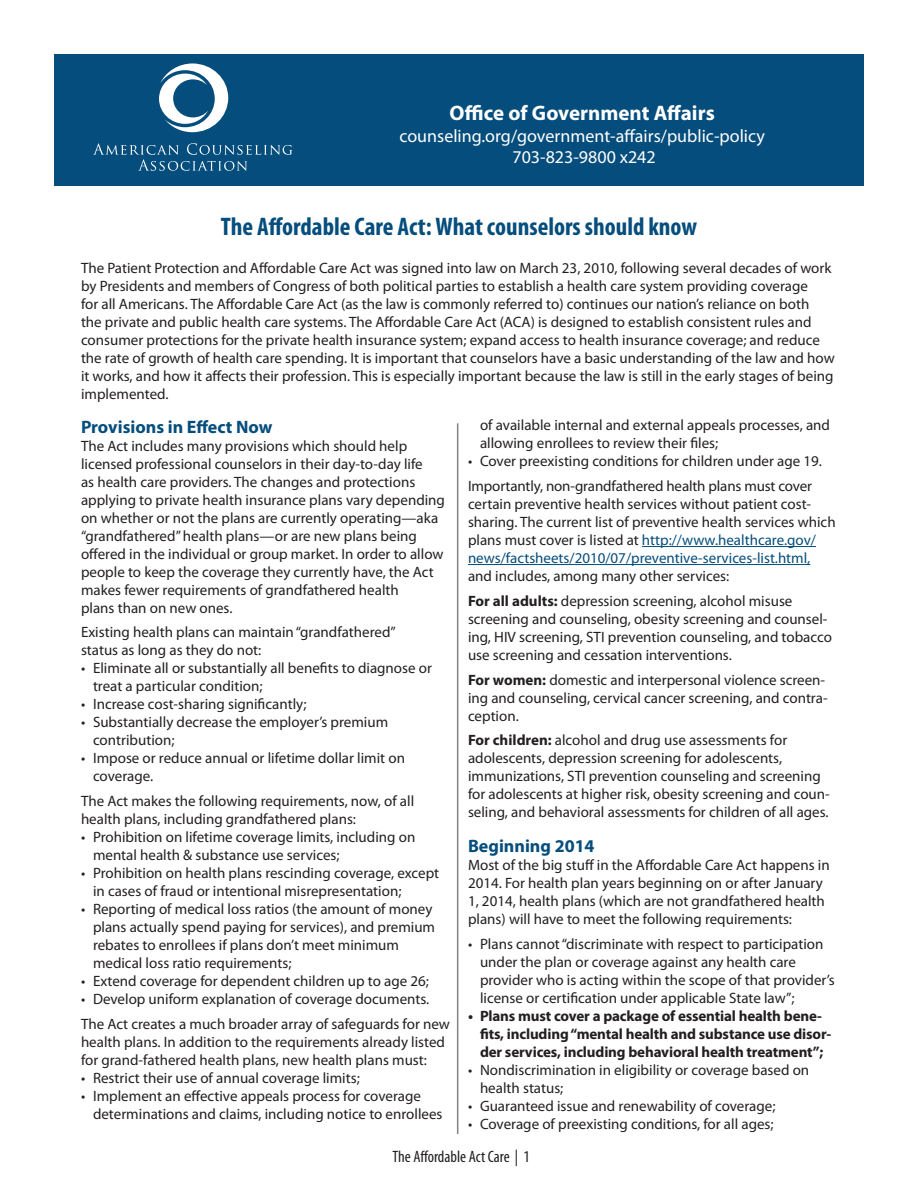
<style>
.page{position:relative;width:918px;height:1188px;background:#fff}
.page>*{position:absolute;margin:0;border:0;box-sizing:border-box;transform-origin:0 0}
.t1{font:700 condensed 25.5px "Myriad Pro";color:#044d7c}
.t2{font:700 21px "Myriad Pro";color:#fff}
.t3{font:18px/21.6px "Myriad Pro";color:#fff;text-align:center}
.t4{font:700 18px "Myriad Pro";color:#044d7c}
.t5{font:condensed 16.5px "Myriad Pro";color:#231f20}
.t6{font:15px/18px "Myriad Pro";color:#231f20}
.t7{font:700 15px/18px "Myriad Pro";letter-spacing:-.01em;color:#231f20}
.s1{color:#044d7c}
.s2{font-weight:700}
</style>
<div class="page">
<div style="left:54px;top:54px;width:810px;height:132px;background:#044d7c"></div>
<svg style="left:93px;top:143px;width:199px;height:28px"></svg>
<svg style="left:159px;top:63px;width:69px;height:69px"></svg>
<hr style="left:642px;top:546px;width:174px;height:1px;background:#044d7c">
<hr style="left:468px;top:564px;width:342px;height:1px;background:#044d7c">
<hr style="left:457px;top:423px;width:1px;height:711px;background:#808285">
<h2 class="t2" style="left:450px;top:99px;width:267px">Office of Government Affairs</h2>
<p class="t3" style="left:399px;top:124px;width:367px">counseling.org/government-affairs/public-policy<br>703-823-9800 x242</p>
<h1 class="t1" style="left:221px;top:211px;width:478px">The Affordable Care Act: What counselors should know</h1>
<p class="t6" style="left:81px;top:259px;width:755px">The Patient Protection and Affordable Care Act was signed into law on March 23, 2010, following several decades of work by Presidents and members of Congress of both political parties to establish a health care system providing coverage<br>for all Americans. The Affordable Care Act (as the law is commonly referred to) continues our nation’s reliance on both<br>the private and public health care systems. The Affordable Care Act (ACA) is designed to establish consistent rules and consumer protections for the private health insurance system; expand access to health insurance coverage; and reduce the rate of growth of health care spending. It is important that counselors have a basic understanding of the law and how it works, and how it affects their profession. This is especially important because the law is still in the early stages of being implemented.</p>
<p class="t4" style="left:81px;top:415px;width:193px">Provisions in Effect Now</p>
<p class="t6" style="left:81px;top:436px;width:366px">The Act includes many provisions which should help licensed professional counselors in their day-to-day life<br>as health care providers. The changes and protections applying to private health insurance plans vary depending on whether or not the plans are currently operating—aka “grandfathered” health plans—or are new plans being offered in the individual or group market. In order to allow people to keep the coverage they currently have, the Act makes fewer requirements of grandfathered health<br>plans than on new ones.</p>
<p class="t6" style="left:81px;top:623px;width:316px">Existing health plans can maintain “grandfathered” status as long as they do not:</p>
<p class="t6" style="left:93px;top:659px;width:340px;text-indent:-12px">• Eliminate all or substantially all benefits to diagnose or treat a particular condition;</p>
<p class="t6" style="left:81px;top:695px;width:227px">• Increase cost-sharing significantly;</p>
<p class="t6" style="left:93px;top:713px;width:297px;text-indent:-12px">• Substantially decrease the employer’s premium contribution;</p>
<p class="t6" style="left:93px;top:749px;width:313px;text-indent:-12px">• Impose or reduce annual or lifetime dollar limit on coverage.</p>
<p class="t6" style="left:81px;top:792px;width:335px">The Act makes the following requirements, now, of all health plans, including grandfathered plans:</p>
<p class="t6" style="left:93px;top:828px;width:324px;text-indent:-12px">• Prohibition on lifetime coverage limits, including on mental health &amp; substance use services;</p>
<p class="t6" style="left:93px;top:864px;width:348px;text-indent:-12px">• Prohibition on health plans rescinding coverage, except in cases of fraud or intentional misrepresentation;</p>
<p class="t6" style="left:93px;top:900px;width:344px;text-indent:-12px">• Reporting of medical loss ratios (the amount of money plans actually spend paying for services), and premium rebates to enrollees if plans don’t meet minimum medical loss ratio requirements;</p>
<p class="t6" style="left:81px;top:972px;width:349px">• Extend coverage for dependent children up to age 26;</p>
<p class="t6" style="left:81px;top:986px;width:370px;line-height:24.8px">• Develop uniform explanation of coverage documents.<br>The Act creates a much broader array of safeguards for new</p>
<p class="t6" style="left:81px;top:1033px;width:366px">health plans. In addition to the requirements already listed for grand-fathered health plans, new health plans must:</p>
<p class="t6" style="left:81px;top:1069px;width:280px">• Restrict their use of annual coverage limits;</p>
<p class="t6" style="left:93px;top:1087px;width:351px;text-indent:-12px">• Implement an effective appeals process for coverage determinations and claims, including notice to enrollees</p>
<p class="t6" style="left:480px;top:416px;width:352px">of available internal and external appeals processes, and allowing enrollees to review their files;</p>
<p class="t6" style="left:468px;top:449px;width:355px;line-height:24.8px">• Cover preexisting conditions for children under age 19.<br>Importantly, non-grandfathered health plans must cover</p>
<p class="t6" style="left:468px;top:495px;width:369px">certain preventive health services without patient cost&shy;sharing. The current list of preventive health services which plans must cover is listed at <span class="s1">http://www.healthcare.gov/ news/factsheets/2010/07/preventive-services-list.html,</span></p>
<p class="t6" style="left:468px;top:563px;width:326px;line-height:24.8px">and includes, among many other services:<br><span class="s2">For all adults:</span> depression screening, alcohol misuse</p>
<p class="t6" style="left:468px;top:610px;width:366px">screening and counseling, obesity screening and counsel&shy;ing, HIV screening, STI prevention counseling, and tobacco use screening and cessation interventions.</p>
<p class="t6" style="left:468px;top:670px;width:361px"><span class="s2">For women:</span> domestic and interpersonal violence screen&shy;ing and counseling, cervical cancer screening, and contra&shy;ception.</p>
<p class="t6" style="left:468px;top:731px;width:363px"><span class="s2">For children:</span> alcohol and drug use assessments for adolescents, depression screening for adolescents, immunizations, STI prevention counseling and screening for adolescents at higher risk, obesity screening and coun&shy;seling, and behavioral assessments for children of all ages.</p>
<p class="t4" style="left:468px;top:835px;width:128px">Beginning 2014</p>
<p class="t6" style="left:468px;top:856px;width:363px">Most of the big stuff in the Affordable Care Act happens in 2014. For health plan years beginning on or after January 1, 2014, health plans (which are not grandfathered health plans) will have to meet the following requirements:</p>
<p class="t6" style="left:480px;top:935px;width:356px;text-indent:-12px">• Plans cannot“discriminate with respect to participation under the plan or coverage against any health care provider who is acting within the scope of that provider’s license or certification under applicable State law”;</p>
<p class="t7" style="left:480px;top:1007px;width:353px;text-indent:-12px">• Plans must cover a package of essential health bene&shy;fits, including“mental health and substance use disor&shy;der services, including behavioral health treatment”;</p>
<p class="t6" style="left:480px;top:1061px;width:331px;text-indent:-12px">• Nondiscrimination in eligibility or coverage based on health status;</p>
<p class="t6" style="left:468px;top:1097px;width:309px">• Guaranteed issue and renewability of coverage;</p>
<p class="t6" style="left:468px;top:1115px;width:307px">• Coverage of preexisting conditions, for all ages;</p>
<p class="t5" style="left:393px;top:1146px;width:139px">The Affordable Act Care | 1</p>
</div>
